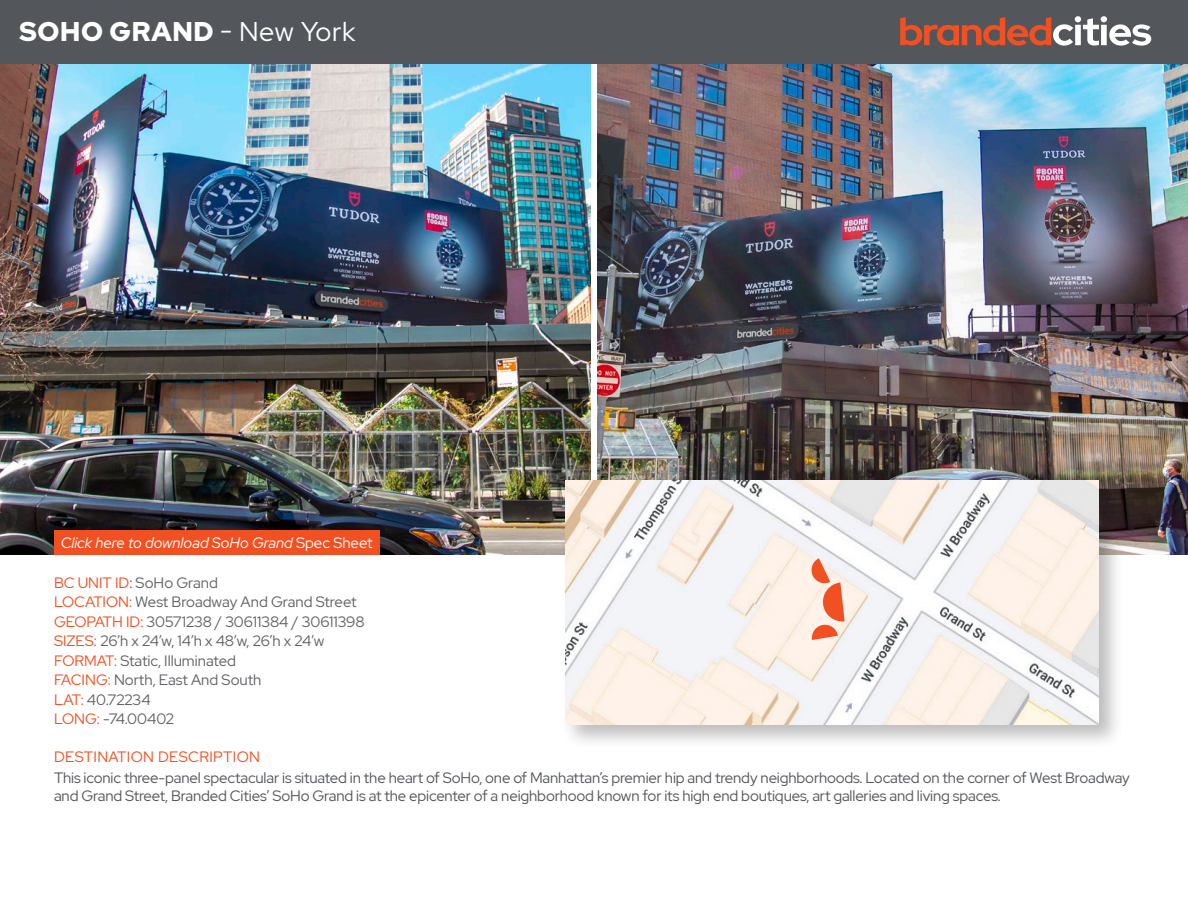
<style>
.page{position:relative;width:1188px;height:918px;background:#fff}
.page>*{position:absolute;margin:0;border:0;box-sizing:border-box;transform-origin:0 0}
.t1{font:900 27px "Red Hat Display";letter-spacing:.025em;color:#fff}
.t2{font:15px/18px "Red Hat Display";letter-spacing:-.01em;color:#53565a}
.t3{font:15px "Red Hat Display";color:#606165}
.t4{font:italic 15px "Red Hat Display";color:#fff}
.t5{font:15px "Red Hat Display";letter-spacing:.025em;color:#f05022}
.s1{font-weight:400}
.s2{font-style:normal}
.s3{color:#f05022}
</style>
<div class="page">
<img style="left:0;top:64px;width:591px;height:491px">
<img style="left:597px;top:64px;width:591px;height:491px">
<div style="left:54px;top:531px;width:325px;height:24px;background:#f05022"></div>
<div style="left:561px;top:475px;width:564px;height:275px;background:#231f20;opacity:.3"></div>
<img style="left:566px;top:480px;width:533px;height:244px">
<svg style="left:810px;top:558px;width:35px;height:82px;background:#f6b099"></svg>
<div style="left:0;top:0;width:1188px;height:64px;background:#53565a"></div>
<svg style="left:900px;top:16px;width:251px;height:30px"></svg>
<h1 class="t1" style="left:19px;top:14px;width:338px">SOHO GRAND <span class="s1">- New York</span></h1>
<p class="t4" style="left:61px;top:533px;width:313px">Click here to download SoHo Grand <span class="s2">Spec Sheet</span></p>
<p class="t3" style="left:54px;top:573px;width:165px"><span class="s3">BC UNIT ID</span>: SoHo Grand</p>
<p class="t3" style="left:54px;top:592px;width:304px"><span class="s3">LOCATION:</span> West Broadway And Grand Street</p>
<p class="t3" style="left:54px;top:612px;width:312px"><span class="s3">GEOPATH ID:</span> 30571238 / 30611384 / 30611398</p>
<p class="t3" style="left:54px;top:631px;width:272px"><span class="s3">SIZES:</span> 26’h x 24’w, 14’h x 48’w, 26’h x 24’w</p>
<p class="t3" style="left:54px;top:651px;width:184px"><span class="s3">FORMAT:</span> Static, Illuminated</p>
<p class="t3" style="left:54px;top:670px;width:209px"><span class="s3">FACING:</span> North, East And South</p>
<p class="t3" style="left:54px;top:690px;width:98px"><span class="s3">LAT:</span> 40.72234</p>
<p class="t3" style="left:54px;top:709px;width:122px"><span class="s3">LONG:</span> -74.00402</p>
<p class="t5" style="left:54px;top:747px;width:208px">DESTINATION DESCRIPTION</p>
<p class="t2" style="left:54px;top:768px;width:1077px">This iconic three-panel spectacular is situated in the heart of SoHo, one of Manhattan’s premier hip and trendy neighborhoods. Located on the corner of West Broadway and Grand Street, Branded Cities’ SoHo Grand is at the epicenter of a neighborhood known for its high end boutiques, art galleries and living spaces.</p>
</div>
